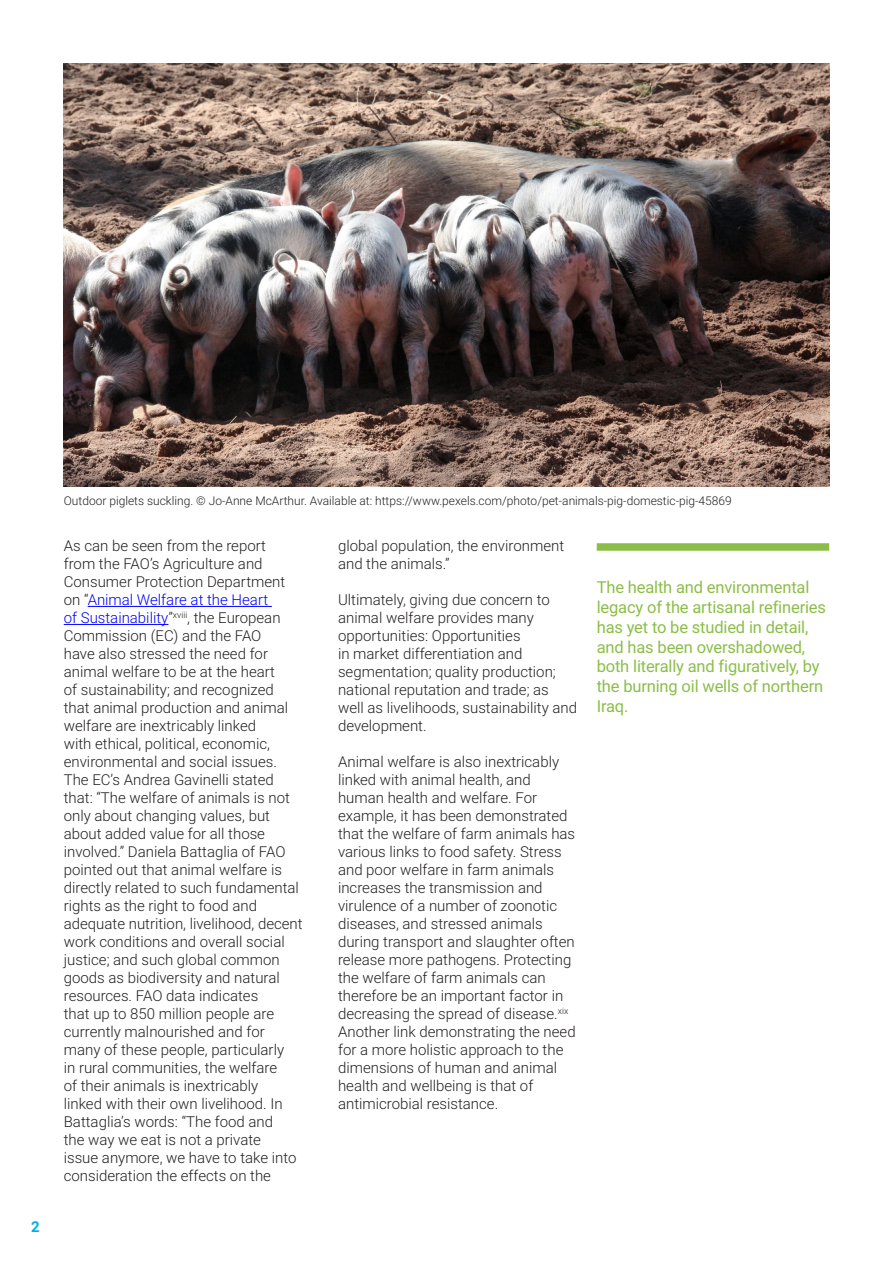
<style>
.page{position:relative;width:893px;height:1263px;background:#fff}
.page>*{position:absolute;margin:0;border:0;box-sizing:border-box;transform-origin:0 0}
.Header_1{font:16.5px/19.8px "Roboto";letter-spacing:-.01em;color:#8bbe48}
.t1{font:300 15px/18px "Roboto";color:#231f20}
.t2{font:700 15px "Roboto";color:#00aeef}
.t3{font:300 12px "Roboto";color:#231f20}
.s1{color:#00f}
</style>
<div class="page">
<img style="left:64px;top:64px;width:765px;height:423px">
<div style="left:597px;top:543px;width:232px;height:8px;background:#8bbe48"></div>
<hr style="left:88px;top:606px;width:184px;height:1px;background:#00f">
<hr style="left:64px;top:624px;width:104px;height:1px;background:#00f">
<p class="t2" style="left:31px;top:1216px;width:10px">2</p>
<p class="t3" style="left:64px;top:492px;width:669px">Outdoor piglets suckling. © Jo-Anne McArthur. Available at: https://www.pexels.com/photo/pet-animals-pig-domestic-pig-45869</p>
<p class="t1" style="left:64px;top:536px;width:240px">As can be seen from the report<br>from the FAO’s Agriculture and Consumer Protection Department on “<span class="s1">Animal Welfare at the Heart<br>of Sustainability</span>”<sup>xviii</sup>, the European Commission (EC) and the FAO<br>have also stressed the need for animal welfare to be at the heart<br>of sustainability; and recognized that animal production and animal welfare are inextricably linked<br>with ethical, political, economic, environmental and social issues.<br>The EC’s Andrea Gavinelli stated that: “The welfare of animals is not only about changing values, but about added value for all those involved.” Daniela Battaglia of FAO pointed out that animal welfare is directly related to such fundamental rights as the right to food and adequate nutrition, livelihood, decent work conditions and overall social justice; and such global common goods as biodiversity and natural resources. FAO data indicates<br>that up to 850 million people are currently malnourished and for many of these people, particularly<br>in rural communities, the welfare<br>of their animals is inextricably<br>linked with their own livelihood. In Battaglia’s words: “The food and<br>the way we eat is not a private<br>issue anymore, we have to take into consideration the effects on the</p>
<p class="t1" style="left:338px;top:536px;width:228px">global population, the environment and the animals.”</p>
<p class="t1" style="left:338px;top:590px;width:240px">Ultimately, giving due concern to animal welfare provides many opportunities: Opportunities<br>in market differentiation and segmentation; quality production; national reputation and trade; as well as livelihoods, sustainability and development.</p>
<p class="t1" style="left:338px;top:752px;width:239px">Animal welfare is also inextricably linked with animal health, and human health and welfare. For example, it has been demonstrated that the welfare of farm animals has various links to food safety. Stress and poor welfare in farm animals increases the transmission and virulence of a number of zoonotic diseases, and stressed animals during transport and slaughter often release more pathogens. Protecting the welfare of farm animals can therefore be an important factor in decreasing the spread of disease.<sup>xix </sup>Another link demonstrating the need for a more holistic approach to the dimensions of human and animal health and wellbeing is that of antimicrobial resistance.</p>
<p class="Header_1" style="left:597px;top:577px;width:231px">The health and environmental legacy of the artisanal refineries has yet to be studied in detail, and has been overshadowed, both literally and figuratively, by the burning oil wells of northern<br>Iraq.</p>
</div>
